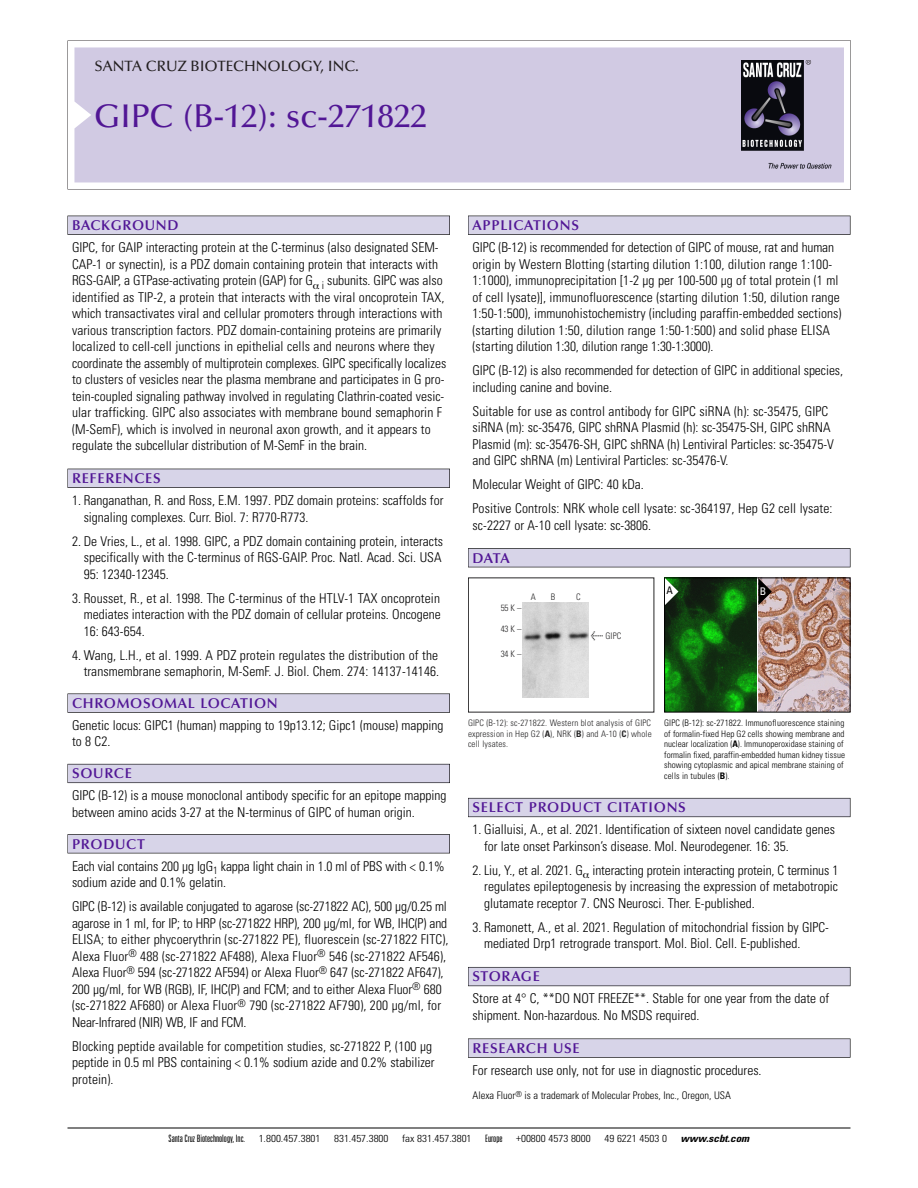
<style>
.page{position:relative;width:918px;height:1188px;background:#fff}
.page>*{position:absolute;margin:0;border:0;box-sizing:border-box;transform-origin:0 0}
.t1{font:500 33px "Optima";color:#511695}
.t2{font:500 15px "Optima";color:#231f20}
.t3{font:600 14.25px "Optima";letter-spacing:.05em;color:#511695}
.t4{font:300 condensed 13.5px/16.5px "Univers";color:#000}
.t5{font:300 condensed 10.5px "Univers";color:#000}
.t6{font:condensed 10.5px "Univers";color:#000}
.t7{font:condensed 10.5px "Univers";color:#fff}
.t8{font:300 condensed 10.2px "Univers";color:#000;scale:1.1 1}
.t9{font:300 ultra-condensed 10.2px "Univers";color:#000;scale:1.1 1}
.t10{font:italic 700 condensed 10.2px "Univers";color:#000;scale:1.1 1}
.t11{font:300 condensed 9px/10.5px "Univers";letter-spacing:.005em;color:#000}
.t12{font:300 condensed 9px/10.5px "Univers";letter-spacing:.015em;color:#272627;text-align:justify}
.s1{font-family:"Meta Plus";font-weight:400;font-stretch:normal;font-size:10.5px}
.s2{font-weight:700}
</style>
<div class="page">
<svg style="left:68px;top:40px;width:783px;height:149px"></svg>
<div style="left:74px;top:47px;width:770px;height:135px;background:#d1cae3"></div>
<img style="left:741px;top:60px;width:90px;height:108px">
<div style="left:68px;top:216px;width:382px;height:19px;background:#535256"></div>
<div style="left:68px;top:216px;width:381px;height:18px;background:#d7d4e8"></div>
<div style="left:68px;top:469px;width:382px;height:19px;background:#525156"></div>
<div style="left:68px;top:469px;width:381px;height:18px;background:#d7d4e8"></div>
<div style="left:68px;top:694px;width:382px;height:19px;background:#58575a"></div>
<div style="left:68px;top:694px;width:381px;height:18px;background:#d7d4e8"></div>
<div style="left:68px;top:764px;width:382px;height:19px;background:#64626c"></div>
<div style="left:68px;top:764px;width:381px;height:18px;background:#d7d4e8"></div>
<div style="left:68px;top:834px;width:382px;height:19px;background:#545357"></div>
<div style="left:68px;top:835px;width:381px;height:18px;background:#d7d4e8"></div>
<div style="left:468px;top:216px;width:382px;height:19px;background:#535256"></div>
<div style="left:468px;top:216px;width:382px;height:18px;background:#d7d4e8"></div>
<div style="left:468px;top:548px;width:382px;height:19px;background:#515155"></div>
<div style="left:468px;top:549px;width:382px;height:18px;background:#d7d4e8"></div>
<div style="left:468px;top:798px;width:382px;height:19px;background:#686770"></div>
<div style="left:468px;top:799px;width:382px;height:18px;background:#d7d4e8"></div>
<div style="left:468px;top:967px;width:382px;height:19px;background:#5e5d65"></div>
<div style="left:468px;top:968px;width:382px;height:18px;background:#d7d4e8"></div>
<div style="left:468px;top:1039px;width:382px;height:19px;background:#58575a"></div>
<div style="left:468px;top:1039px;width:382px;height:18px;background:#d7d4e8"></div>
<hr style="left:68px;top:1128px;width:782px;height:1px;background:#000">
<img style="left:523px;top:603px;width:66px;height:95px">
<img style="left:758px;top:580px;width:90px;height:130px">
<img style="left:666px;top:580px;width:90px;height:130px">
<div style="left:664px;top:578px;width:186px;height:134px;border:1px solid #000"></div>
<svg style="left:758px;top:578px;width:14px;height:27px"></svg>
<svg style="left:665px;top:578px;width:13px;height:27px"></svg>
<p class="t2" style="left:94px;top:60px;width:266px">SANTA CRUZ BIOTECHNOLOGY, INC.</p>
<p class="t1" style="left:94px;top:102px;width:334px">GIPC (B-12): sc-271822</p>
<p class="t3" style="left:72px;top:219px;width:108px">BACKGROUND</p>
<p class="t4" style="left:72px;top:240px;width:376px">GIPC, for GAIP interacting protein at the C-terminus (also designated SEM-CAP-1 or synectin), is a PDZ domain containing protein that interacts with RGS-GAIP, a GTPase-activating protein (GAP) for G <sub>i</sub> subunits. GIPC was also identified as TIP-2, a protein that interacts with the viral oncoprotein TAX, which transactivates viral and cellular promoters through interactions with various transcription factors. PDZ domain-containing proteins are primarily localized to cell-cell junctions in epithelial cells and neurons where they coordinate the assembly of multiprotein complexes. GIPC specifically localizes to clusters of vesicles near the plasma membrane and participates in G pro&shy;tein-coupled signaling pathway involved in regulating Clathrin-coated vesic&shy;ular trafficking. GIPC also associates with membrane bound semaphorin F (M-SemF), which is involved in neuronal axon growth, and it appears to regulate the subcellular distribution of M-SemF in the brain.</p>
<p class="t3" style="left:72px;top:472px;width:90px">REFERENCES</p>
<p class="t4" style="left:84px;top:493px;width:361px;text-indent:-12px">1. Ranganathan, R. and Ross, E.M. 1997. PDZ domain proteins: scaffolds for signaling complexes. Curr. Biol. 7: R770-R773.</p>
<p class="t4" style="left:84px;top:534px;width:361px;text-align:justify;text-indent:-12px">2. De Vries, L., et al. 1998. GIPC, a PDZ domain containing protein, interacts specifically with the C-terminus of RGS-GAIP. Proc. Natl. Acad. Sci. USA 95: 12340-12345.</p>
<p class="t4" style="left:84px;top:591px;width:359px;text-align:justify;text-indent:-12px">3. Rousset, R., et al. 1998. The C-terminus of the HTLV-1 TAX oncoprotein mediates interaction with the PDZ domain of cellular proteins. Oncogene 16: 643-654.</p>
<p class="t4" style="left:72px;top:648px;width:369px;text-align:right">4. Wang, L.H., et al. 1999. A PDZ protein regulates the distribution of the transmembrane semaphorin, M-SemF. J. Biol. Chem. 274: 14137-14146.</p>
<p class="t3" style="left:72px;top:697px;width:207px">CHROMOSOMAL LOCATION</p>
<p class="t4" style="left:72px;top:718px;width:373px">Genetic locus: GIPC1 (human) mapping to 19p13.12; Gipc1 (mouse) mapping to 8 C2.</p>
<p class="t3" style="left:72px;top:768px;width:61px">SOURCE</p>
<p class="t4" style="left:72px;top:789px;width:376px">GIPC (B-12) is a mouse monoclonal antibody specific for an epitope mapping between amino acids 3-27 at the N-terminus of GIPC of human origin.</p>
<p class="t3" style="left:72px;top:838px;width:74px">PRODUCT</p>
<p class="t4" style="left:72px;top:859px;width:374px">Each vial contains 200 µg IgG<sub>1</sub> kappa light chain in 1.0 ml of PBS with &lt; 0.1% sodium azide and 0.1% gelatin.</p>
<p class="t4" style="left:72px;top:900px;width:378px">GIPC (B-12) is available conjugated to agarose (sc-271822 AC), 500 µg/0.25 ml agarose in 1 ml, for IP; to HRP (sc-271822 HRP), 200 µg/ml, for WB, IHC(P) and ELISA; to either phycoerythrin (sc-271822 PE), fluorescein (sc-271822 FITC), Alexa Fluor<sup>®</sup> 488 (sc-271822 AF488), Alexa Fluor<sup>®</sup> 546 (sc-271822 AF546), Alexa Fluor<sup>®</sup> 594 (sc-271822 AF594) or Alexa Fluor<sup>®</sup> 647 (sc-271822 AF647), 200 µg/ml, for WB (RGB), IF, IHC(P) and FCM; and to either Alexa Fluor<sup>®</sup> 680 (sc-271822 AF680) or Alexa Fluor<sup>®</sup> 790 (sc-271822 AF790), 200 µg/ml, for Near-Infrared (NIR) WB, IF and FCM.</p>
<p class="t4" style="left:72px;top:1039px;width:364px">Blocking peptide available for competition studies, sc-271822 P, (100 µg peptide in 0.5 ml PBS containing &lt; 0.1% sodium azide and 0.2% stabilizer protein).</p>
<p class="t3" style="left:473px;top:219px;width:108px">APPLICATIONS</p>
<p class="t4" style="left:473px;top:240px;width:370px">GIPC (B-12) is recommended for detection of GIPC of mouse, rat and human origin by Western Blotting (starting dilution 1:100, dilution range 1:100- 1:1000), immunoprecipitation [1-2 µg per 100-500 µg of total protein (1 ml of cell lysate)], immunofluorescence (starting dilution 1:50, dilution range 1:50-1:500), immunohistochemistry (including paraffin-embedded sections) (starting dilution 1:50, dilution range 1:50-1:500) and solid phase ELISA (starting dilution 1:30, dilution range 1:30-1:3000).</p>
<p class="t4" style="left:473px;top:363px;width:372px">GIPC (B-12) is also recommended for detection of GIPC in additional species, including canine and bovine.</p>
<p class="t4" style="left:473px;top:404px;width:363px">Suitable for use as control antibody for GIPC siRNA (h): sc-35475, GIPC siRNA (m): sc-35476, GIPC shRNA Plasmid (h): sc-35475-SH, GIPC shRNA Plasmid (m): sc-35476-SH, GIPC shRNA (h) Lentiviral Particles: sc-35475-V and GIPC shRNA (m) Lentiviral Particles: sc-35476-V.</p>
<p class="t4" style="left:473px;top:477px;width:173px">Molecular Weight of GIPC: 40 kDa.</p>
<p class="t4" style="left:473px;top:501px;width:362px">Positive Controls: NRK whole cell lysate: sc-364197, Hep G2 cell lysate: sc-2227 or A-10 cell lysate: sc-3806.</p>
<p class="t3" style="left:473px;top:552px;width:39px">DATA</p>
<p class="t12" style="left:501px;top:604px;width:22px">55K–</p>
<p class="t12" style="left:501px;top:625px;width:22px">43K–</p>
<p class="t12" style="left:501px;top:649px;width:22px">34K–</p>
<p class="t12" style="left:531px;top:592px;width:7px">A</p>
<p class="t12" style="left:551px;top:592px;width:6px">B</p>
<p class="t12" style="left:576px;top:592px;width:6px">C</p>
<p class="t12" style="left:591px;top:632px;width:32px"><span class="s1">&lt;</span> GIPC</p>
<p class="t6" style="left:667px;top:587px;width:8px">A</p>
<p class="t7" style="left:760px;top:587px;width:8px">B</p>
<p class="t12" style="left:468px;top:719px;width:185px">GIPC (B-12): sc-271822. Western blot analysis of GIPC expression in Hep G2 (<span class="s2">A</span>), NRK (<span class="s2">B</span>) and A-10 (<span class="s2">C</span>) whole cell lysates.</p>
<p class="t11" style="left:664px;top:719px;width:183px">GIPC (B-12): sc-271822. Immunofluorescence staining of formalin-fixed Hep G2 cells showing membrane and nuclear localization (<span class="s2">A</span>). Immunoperoxidase staining of formalin fixed, paraffin-embedded human kidney tissue showing cytoplasmic and apical membrane staining of cells in tubules (<span class="s2">B</span>).</p>
<p class="t3" style="left:473px;top:802px;width:215px">SELECT PRODUCT CITATIONS</p>
<p class="t4" style="left:484px;top:823px;width:352px;text-indent:-12px">1. Gialluisi, A., et al. 2021. Identification of sixteen novel candidate genes for late onset Parkinson’s disease. Mol. Neurodegener. 16: 35.</p>
<p class="t4" style="left:484px;top:863px;width:356px;text-align:justify;text-indent:-12px">2. Liu, Y., et al. 2021. G interacting protein interacting protein, C terminus 1 regulates epileptogenesis by increasing the expression of metabotropic glutamate receptor 7. CNS Neurosci. Ther. E-published.</p>
<p class="t4" style="left:484px;top:920px;width:346px;text-indent:-12px">3. Ramonett, A., et al. 2021. Regulation of mitochondrial fission by GIPC&shy;mediated Drp1 retrograde transport. Mol. Biol. Cell. E-published.</p>
<p class="t3" style="left:473px;top:971px;width:69px">STORAGE</p>
<p class="t4" style="left:473px;top:992px;width:358px">Store at 4° C, **DO NOT FREEZE**. Stable for one year from the date of shipment. Non-hazardous. No MSDS required.</p>
<p class="t3" style="left:473px;top:1042px;width:109px">RESEARCH USE</p>
<p class="t4" style="left:473px;top:1063px;width:291px">For research use only, not for use in diagnostic procedures.</p>
<p class="t5" style="left:473px;top:1091px;width:260px">Alexa Fluor<sup>®</sup> is a trademark of Molecular Probes, Inc., Oregon, USA</p>
<p class="t9" style="left:169px;top:1135px;width:71px">Santa Cruz Biotechnology, Inc.</p>
<p class="t8" style="left:259px;top:1135px;width:58px">1.800.457.3801</p>
<p class="t8" style="left:334px;top:1135px;width:51px">831.457.3800</p>
<p class="t8" style="left:402px;top:1135px;width:65px">fax 831.457.3801</p>
<p class="t9" style="left:485px;top:1135px;width:17px">Europe</p>
<p class="t8" style="left:516px;top:1135px;width:69px">+00800 4573 8000</p>
<p class="t8" style="left:604px;top:1135px;width:58px">49 6221 4503 0</p>
<p class="t10" style="left:681px;top:1135px;width:66px">www.scbt.com</p>
</div>
